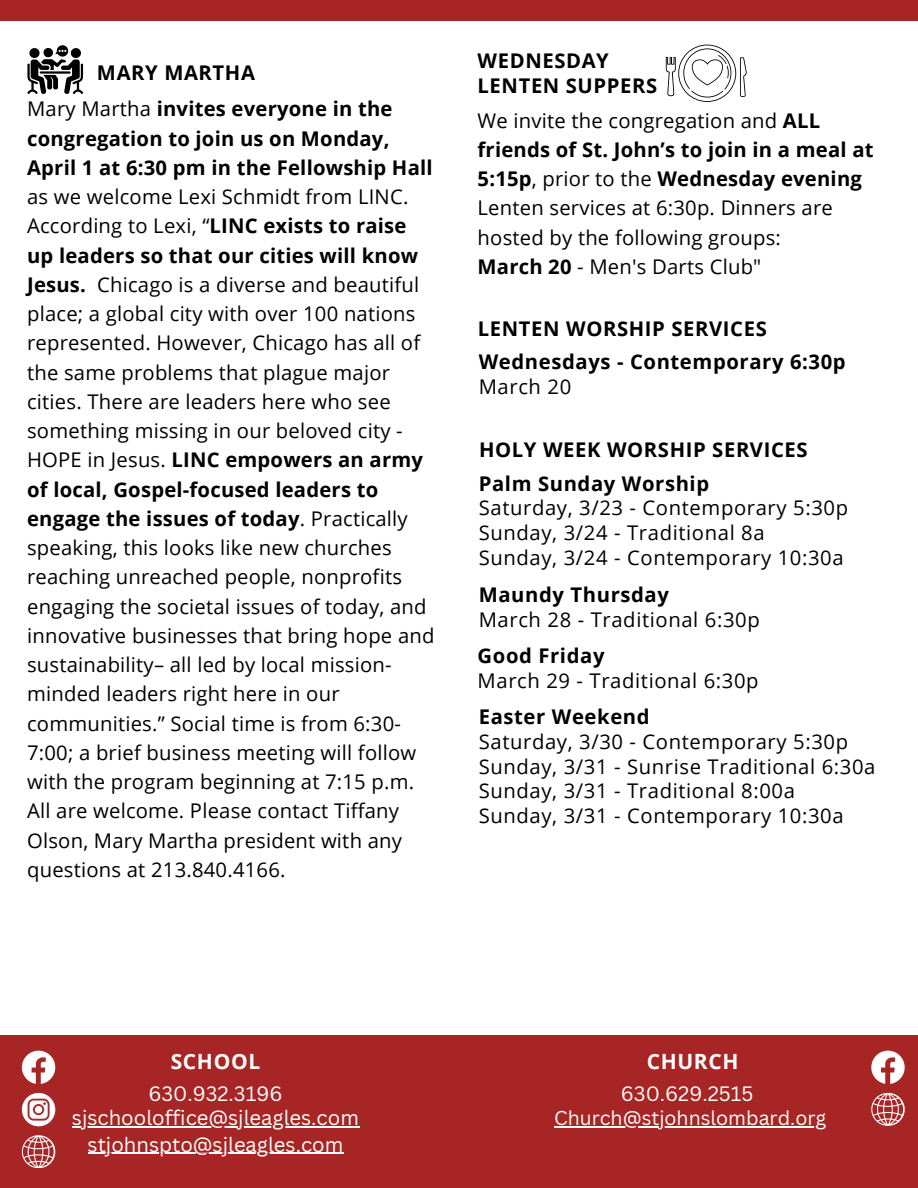
<style>
.page{position:relative;width:918px;height:1188px;background:#fff}
.page>*{position:absolute;margin:0;border:0;box-sizing:border-box;transform-origin:0 0}
.t1{font:700 21px "Open Sans";letter-spacing:.03em;color:#fff}
.t2{font:20.25px/29.2px "Open Sans";letter-spacing:.01em;color:#000}
.t3{font:20.25px/24.8px "Open Sans";letter-spacing:.03em;color:#000}
.t4{font:700 20.25px/33.2px "Open Sans";letter-spacing:.03em;color:#000}
.t5{font:700 20.25px/29.2px "Open Sans";letter-spacing:.01em;color:#000}
.t6{font:20.25px "Canva Sans";color:#fff}
.t7{font:19.5px "Canva Sans";color:#fff}
.s1{font-weight:400}
.s2{font-weight:700}
</style>
<div class="page">
<div style="left:0;top:0;width:918px;height:20px;background:#a82525"></div>
<svg style="left:27px;top:45px;width:56px;height:49px"></svg>
<div style="left:3px;top:1167px;width:915px;height:21px;background:#a82525"></div>
<div style="left:0;top:1036px;width:918px;height:147px;background:#a82525"></div>
<svg style="left:22px;top:1051px;width:33px;height:33px"></svg>
<svg style="left:22px;top:1093px;width:33px;height:33px"></svg>
<svg style="left:22px;top:1135px;width:33px;height:33px"></svg>
<hr style="left:88px;top:1153px;width:255px;height:1px;background:#fff">
<hr style="left:72px;top:1126px;width:287px;height:1px;background:#fff">
<hr style="left:554px;top:1126px;width:69px;height:2px;background:#fff">
<hr style="left:623px;top:1126px;width:203px;height:2px;background:#fff">
<svg style="left:871px;top:1051px;width:34px;height:33px"></svg>
<svg style="left:871px;top:1093px;width:34px;height:33px"></svg>
<svg style="left:666px;top:45px;width:81px;height:57px"></svg>
<p class="t4" style="left:97px;top:55px;width:160px">MARY MARTHA</p>
<p class="t5" style="left:27px;top:94px;width:407px"><span class="s1">Mary Martha</span> invites everyone in the congregation to join us on Monday,<br>April 1 at 6:30 pm in the Fellowship Hall</p>
<p class="t2" style="left:27px;top:182px;width:409px">as we welcome Lexi Schmidt from LINC.<br>According to Lexi, “<span class="s2">LINC exists to raise up leaders so that our cities will know Jesus.</span> Chicago is a diverse and beautiful place; a global city with over 100 nations represented. However, Chicago has all of the same problems that plague major cities. There are leaders here who see something missing in our beloved city - HOPE in Jesus. <span class="s2">LINC empowers an army of local, Gospel-focused leaders to engage the issues of today</span>. Practically speaking, this looks like new churches reaching unreached people, nonprofits engaging the societal issues of today, and innovative businesses that bring hope and sustainability– all led by local mission&shy;minded leaders right here in our communities.” Social time is from 6:30- 7:00; a brief business meeting will follow with the program beginning at 7:15 p.m.<br>All are welcome. Please contact Tiffany Olson, Mary Martha president with any questions at 213.840.4166.</p>
<p class="t4" style="left:478px;top:48px;width:181px;line-height:24.8px">WEDNESDAY<br>LENTEN SUPPERS</p>
<p class="t2" style="left:478px;top:105px;width:397px">We invite the congregation and <span class="s2">ALL friends of St. John’s to join in a meal at 5:15p</span>, prior to the <span class="s2">Wednesday evening </span>Lenten services at 6:30p. Dinners are hosted by the following groups:<br><span class="s2">March 20</span> - Men's Darts Club"</p>
<p class="t4" style="left:478px;top:312px;width:369px">LENTEN WORSHIP SERVICES<br>Wednesdays - Contemporary 6:30p</p>
<p class="t2" style="left:479px;top:371px;width:94px">March 20</p>
<p class="t4" style="left:479px;top:433px;width:330px">HOLY WEEK WORSHIP SERVICES</p>
<p class="t4" style="left:479px;top:466px;width:232px">Palm Sunday Worship</p>
<p class="t3" style="left:479px;top:495px;width:371px">Saturday, 3/23 - Contemporary 5:30p<br>Sunday, 3/24 - Traditional 8a<br>Sunday, 3/24 - Contemporary 10:30a</p>
<p class="t4" style="left:479px;top:577px;width:192px">Maundy Thursday</p>
<p class="t3" style="left:479px;top:606px;width:283px">March 28 - Traditional 6:30p</p>
<p class="t4" style="left:478px;top:639px;width:128px">Good Friday</p>
<p class="t3" style="left:478px;top:668px;width:283px">March 29 - Traditional 6:30p</p>
<p class="t4" style="left:479px;top:700px;width:172px">Easter Weekend</p>
<p class="t3" style="left:479px;top:729px;width:398px">Saturday, 3/30 - Contemporary 5:30p Sunday, 3/31 - Sunrise Traditional 6:30a Sunday, 3/31 - Traditional 8:00a Sunday, 3/31 - Contemporary 10:30a</p>
<p class="t1" style="left:171px;top:1046px;width:91px">SCHOOL</p>
<p class="t6" style="left:148px;top:1080px;width:136px">630.932.3196</p>
<p class="t6" style="left:621px;top:1080px;width:134px">630.629.2515</p>
<p class="t1" style="left:647px;top:1046px;width:93px">CHURCH</p>
<p class="t6" style="left:72px;top:1104px;width:289px">sjschooloffice@sjleagles.com</p>
<p class="t7" style="left:554px;top:1104px;width:274px">Church@stjohnslombard.org</p>
<p class="t6" style="left:88px;top:1130px;width:257px">stjohnspto@sjleagles.com</p>
</div>
